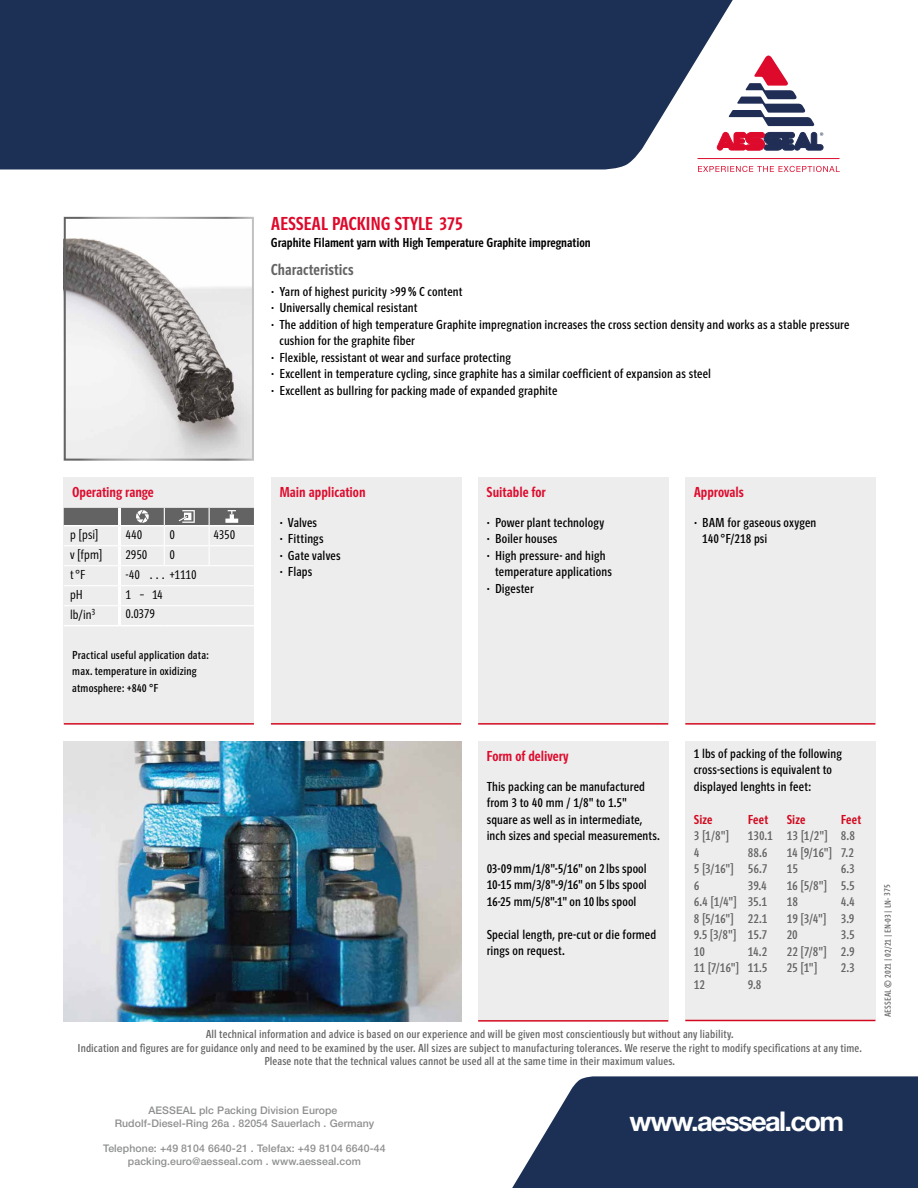
<style>
.page{position:relative;width:918px;height:1188px;background:#fff}
.page>*{position:absolute;margin:0;border:0;box-sizing:border-box;transform-origin:0 0}
.t1{font:700 27.3px "Helvetica Neue";letter-spacing:-.06em;color:#fff}
.t2{font:19.5px "Polo Eng R Krftg";color:#de0a2c}
.t3{font:16.5px "Polo Eng R Krftg";letter-spacing:.005em;color:#646363}
.t4{font:15px "Polo Eng R Krftg";color:#de0a2c}
.t5{font:13.5px/16.5px "Polo Eng R Buch";letter-spacing:.01em;color:#000}
.t6{font:13.5px/16.5px "Polo Eng R Buch";letter-spacing:.01em;color:#646363;text-align:justify}
.t7{font:13.5px "Polo Eng R Krftg";color:#000}
.t8{font:13.5px/20px "Polo Eng R Leicht";letter-spacing:.01em;color:#000}
.t9{font:13.5px "Polo Eng R Krftg";letter-spacing:.015em;color:#d2091e}
.t10{font:12px/13.5px "Polo Eng R Buch";letter-spacing:.015em;color:#646363;text-align:center}
.t11{font:12px/16.5px "Polo Eng R Buch";letter-spacing:.015em;color:#000}
.t12{font:500 10.5px/12.6px "Helvetica Neue";letter-spacing:.01em;color:#8e8f8f;text-align:center}
.t13{font:9px "Polo Eng R Buch";letter-spacing:.02em;color:#646363}
.s1{font-family:"Helvetica Neue";font-weight:500}
</style>
<div class="page">
<div style="left:64px;top:477px;width:190px;height:246px;background:#ededed"></div>
<div style="left:271px;top:477px;width:190px;height:246px;background:#ededed"></div>
<div style="left:478px;top:477px;width:190px;height:246px;background:#ededed"></div>
<div style="left:478px;top:742px;width:190px;height:278px;background:#ededed"></div>
<hr style="left:64px;top:723px;width:190px;height:2px;background:#d2091e">
<hr style="left:478px;top:723px;width:190px;height:2px;background:#d2091e">
<hr style="left:478px;top:1020px;width:190px;height:2px;background:#d2091e">
<hr style="left:271px;top:723px;width:190px;height:2px;background:#d2091e">
<div style="left:685px;top:741px;width:190px;height:278px;background:#ededed"></div>
<hr style="left:685px;top:1020px;width:190px;height:1px;background:#d2091e">
<hr style="left:698px;top:158px;width:141px;height:1px;background:#dd0a2c">
<svg style="left:746px;top:132px;width:77px;height:18px"></svg>
<svg style="left:698px;top:166px;width:142px;height:6px"></svg>
<svg style="left:746px;top:56px;width:68px;height:70px"></svg>
<svg style="left:0;top:0;width:746px;height:170px;background:#2f4162"></svg>
<svg style="left:512px;top:1076px;width:406px;height:112px;background:#2e4162"></svg>
<svg style="left:64px;top:508px;width:190px;height:118px"></svg>
<div style="left:685px;top:477px;width:190px;height:246px;background:#ededed"></div>
<hr style="left:685px;top:723px;width:190px;height:2px;background:#d2091e">
<img style="left:67px;top:238px;width:184px;height:220px">
<div style="left:64px;top:217px;width:190px;height:244px;border:2px solid #fff"></div>
<img style="left:64px;top:741px;width:397px;height:281px">
<h2 class="t2" style="left:271px;top:213px;width:193px">AESSEAL PACKING STYLE 375</h2>
<p class="t7" style="left:271px;top:235px;width:321px">Graphite Filament yarn with High Temperature Graphite impregnation</p>
<p class="t3" style="left:271px;top:261px;width:84px">Characteristics</p>
<p class="t5" style="left:271px;top:283px;width:193px"><span class="s1">∙</span> Yarn of highest puricity &gt;99% C content</p>
<p class="t5" style="left:271px;top:300px;width:148px"><span class="s1">∙</span> Universally chemical resistant</p>
<p class="t5" style="left:271px;top:316px;width:580px"><span class="s1">∙</span> The addition of high temperature Graphite impregnation increases the cross section density and works as a stable pressure</p>
<p class="t5" style="left:279px;top:333px;width:137px">cushion for the graphite fiber</p>
<p class="t5" style="left:271px;top:349px;width:241px"><span class="s1">∙</span> Flexible, ressistant ot wear and surface protecting</p>
<p class="t5" style="left:271px;top:366px;width:442px"><span class="s1">∙</span> Excellent in temperature cycling, since graphite has a similar coefficient of expansion as steel</p>
<p class="t5" style="left:271px;top:382px;width:288px"><span class="s1">∙</span> Excellent as bullring for packing made of expanded graphite</p>
<p class="t4" style="left:72px;top:484px;width:83px">Operating range</p>
<p class="t4" style="left:279px;top:484px;width:88px">Main application</p>
<p class="t4" style="left:487px;top:484px;width:61px">Suitable for</p>
<p class="t8" style="left:70px;top:525px;width:33px">p [psi] v [fpm] t°F</p>
<p class="t8" style="left:125px;top:525px;width:18px">440</p>
<p class="t8" style="left:170px;top:525px;width:7px">0</p>
<p class="t8" style="left:214px;top:525px;width:23px">4350</p>
<p class="t8" style="left:125px;top:545px;width:23px">2950</p>
<p class="t8" style="left:170px;top:545px;width:7px">0</p>
<p class="t8" style="left:125px;top:565px;width:16px">-40<br>1</p>
<p class="t8" style="left:148px;top:565px;width:50px">… +1110</p>
<p class="t8" style="left:70px;top:585px;width:14px">pH</p>
<p class="t8" style="left:140px;top:585px;width:6px">–</p>
<p class="t8" style="left:70px;top:605px;width:27px">lb/in<sup>3</sup></p>
<p class="t8" style="left:152px;top:585px;width:12px">14</p>
<p class="t8" style="left:125px;top:604px;width:31px">0.0379</p>
<p class="t11" style="left:72px;top:647px;width:138px">Practical useful application data: max. temperature in oxidizing atmosphere: +840 °F</p>
<p class="t5" style="left:279px;top:514px;width:62px"><span class="s1">∙</span> Valves<br><span class="s1">∙</span> Fittings<br><span class="s1">∙</span> Gate valves <span class="s1">∙</span> Flaps</p>
<p class="t5" style="left:487px;top:514px;width:119px"><span class="s1">∙</span> Power plant technology</p>
<p class="t5" style="left:487px;top:531px;width:72px"><span class="s1">∙</span> Boiler houses</p>
<p class="t5" style="left:487px;top:547px;width:120px"><span class="s1">∙</span> High pressure- and high</p>
<p class="t5" style="left:495px;top:564px;width:118px">temperature applications</p>
<p class="t5" style="left:487px;top:580px;width:49px"><span class="s1">∙</span> Digester</p>
<p class="t4" style="left:487px;top:748px;width:83px">Form of delivery</p>
<p class="t5" style="left:487px;top:778px;width:175px">This packing can be manufactured from 3 to 40 mm / 1/8" to 1.5" square as well as in intermediate, inch sizes and special measurements.</p>
<p class="t5" style="left:487px;top:861px;width:162px;text-align:justify">03-09mm/1/8"-5/16" on 2 lbs spool 10-15 mm/3/8"-9/16" on 5 lbs spool 16-25 mm/5/8"-1" on 10 lbs spool</p>
<p class="t5" style="left:487px;top:927px;width:171px">Special length, pre-cut or die formed rings on request.</p>
<p class="t4" style="left:694px;top:484px;width:51px">Approvals</p>
<p class="t5" style="left:702px;top:514px;width:115px;text-indent:-9px"><span class="s1">∙</span> BAM for gaseous oxygen<br>140 °F/218 psi</p>
<p class="t5" style="left:694px;top:745px;width:150px">1 lbs of packing of the following cross-sections is equivalent to displayed lenghts in feet:</p>
<p class="t9" style="left:694px;top:812px;width:20px">Size</p>
<p class="t9" style="left:748px;top:812px;width:22px">Feet</p>
<p class="t9" style="left:787px;top:812px;width:20px">Size</p>
<p class="t9" style="left:841px;top:812px;width:22px">Feet</p>
<p class="t6" style="left:694px;top:828px;width:37px">3 [1/8"]</p>
<p class="t6" style="left:748px;top:828px;width:26px">130.1</p>
<p class="t6" style="left:694px;top:844px;width:7px">4</p>
<p class="t6" style="left:694px;top:844px;width:75px;text-indent:54px">88.6<br>5 [3/16"] 56.7<br>6</p>
<p class="t6" style="left:694px;top:877px;width:75px;text-indent:54px">39.4<br>6.4 [1/4"] 35.1<br>8 [5/16"] 22.1<br>9.5 [3/8"] 15.7<br>10</p>
<p class="t6" style="left:694px;top:943px;width:75px;text-indent:54px">14.2<br>11 [7/16"] 11.5<br>12</p>
<p class="t6" style="left:748px;top:976px;width:15px">9.8</p>
<p class="t6" style="left:787px;top:828px;width:70px">13 [1/2"] 8.8<br>14 [9/16"] 7.2<br>15</p>
<p class="t6" style="left:787px;top:861px;width:69px;text-indent:54px">6.3<br>16 [5/8"] 5.5<br>18</p>
<p class="t6" style="left:787px;top:894px;width:69px;text-indent:54px">4.4<br>19 [3/4"] 3.9<br>20</p>
<p class="t6" style="left:787px;top:927px;width:69px;text-indent:54px">3.5<br>22 [7/8"] 2.9<br>25 [1"]</p>
<p class="t6" style="left:841px;top:960px;width:15px">2.3</p>
<p class="t10" style="left:78px;top:1028px;width:786px">All technical information and advice is based on our experience and will be given most conscientiously but without any liability.<br>Indication and figures are for guidance only and need to be examined by the user. All sizes are subject to manufacturing tolerances. We reserve the right to modify specifications at any time.<br>Please note that the technical values cannot be used all at the same time in their maximum values.</p>
<p class="t12" style="left:115px;top:1103px;width:261px">AESSEAL plc Packing Division Europe<br>Rudolf-Diesel-Ring 26a . 82054 Sauerlach . Germany</p>
<p class="t12" style="left:103px;top:1141px;width:284px">Telephone: +49 8104 6640-21 . Telefax: +49 8104 6640-44 packing.euro@aesseal.com . www.aesseal.com</p>
<h1 class="t1" style="left:629px;top:1100px;width:216px">www.aesseal.com</h1>
<p class="t13" style="left:883px;top:1017px;width:134px;rotate:-90deg">AESSEAL © 2021 | 02/21 | EN-03 | LN- 375</p>
</div>
